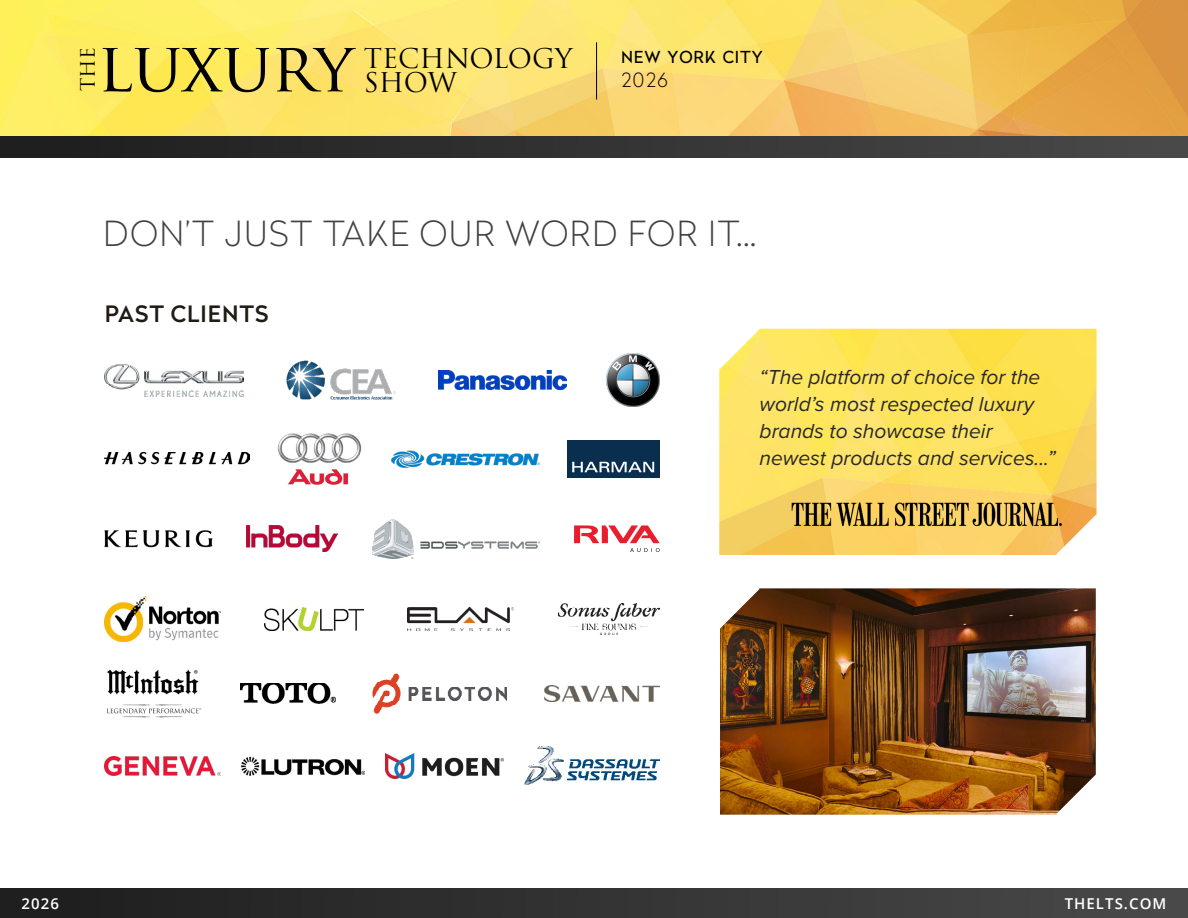
<style>
.page{position:relative;width:1188px;height:918px;background:#fff}
.page>*{position:absolute;margin:0;border:0;box-sizing:border-box;transform-origin:0 0}
.t1{font:67.65px "Trajan Pro";letter-spacing:-.01em;color:#000}
.t2{font:100 34.5px "Radikal";letter-spacing:.045em;color:#414042}
.t3{font:26.55px "Trajan Pro";color:#000}
.t4{font:500 22.5px "Radikal";letter-spacing:.045em;color:#1f1c16}
.t5{font:italic 21px/27px "Proxima Nova";color:#292829}
.t6{font:100 19.5px "Radikal";color:#000}
.t7{font:19.35px "Trajan Pro";color:#000}
.t8{font:16.5px "Radikal";letter-spacing:.05em;color:#000}
.t9{font:600 15px "Open Sans";letter-spacing:.07em;color:#fff}
</style>
<div class="page">
<img style="left:0;top:0;width:1188px;height:136px">
<div style="left:0;top:136px;width:1188px;height:22px;background:linear-gradient(to right,#1d1d1d,#494949)"></div>
<div style="left:0;top:889px;width:1188px;height:29px;background:linear-gradient(to right,#1d1d1d,#494949)"></div>
<img style="left:719px;top:329px;width:378px;height:226px">
<img style="left:104px;top:453px;width:145px;height:12px">
<img style="left:286px;top:360px;width:110px;height:40px">
<img style="left:606px;top:353px;width:54px;height:54px">
<img style="left:372px;top:519px;width:168px;height:39px">
<img style="left:391px;top:450px;width:148px;height:18px">
<div style="left:567px;top:441px;width:93px;height:37px;background:#0a2e4d"></div>
<svg style="left:572px;top:462px;width:82px;height:10px"></svg>
<img style="left:558px;top:603px;width:102px;height:32px">
<svg style="left:574px;top:525px;width:86px;height:27px"></svg>
<img style="left:277px;top:433px;width:85px;height:52px">
<img style="left:408px;top:608px;width:106px;height:22px">
<img style="left:104px;top:756px;width:116px;height:19px">
<img style="left:104px;top:530px;width:108px;height:18px">
<img style="left:107px;top:669px;width:95px;height:49px">
<img style="left:544px;top:685px;width:116px;height:17px">
<img style="left:790px;top:501px;width:272px;height:25px">
<img style="left:720px;top:588px;width:376px;height:227px">
<hr style="left:596px;top:42px;width:1px;height:58px;background:#000">
<img style="left:104px;top:364px;width:140px;height:32px">
<img style="left:246px;top:526px;width:92px;height:26px">
<img style="left:104px;top:597px;width:116px;height:44px">
<img style="left:240px;top:683px;width:96px;height:21px">
<img style="left:264px;top:608px;width:99px;height:22px">
<img style="left:373px;top:673px;width:134px;height:40px">
<img style="left:241px;top:756px;width:124px;height:20px">
<img style="left:385px;top:753px;width:118px;height:26px">
<img style="left:524px;top:747px;width:136px;height:38px">
<img style="left:438px;top:370px;width:129px;height:20px">
<h1 class="t1" style="left:97px;top:24px;width:258px">luxury</h1>
<p class="t3" style="left:364px;top:42px;width:210px">TECHNOLOGY</p>
<p class="t7" style="left:76px;top:91px;width:45px;rotate:-90deg">THE</p>
<p class="t3" style="left:364px;top:65px;width:95px">SHOW</p>
<p class="t8" style="left:621px;top:45px;width:143px">NEW YORK CITY</p>
<p class="t6" style="left:621px;top:66px;width:48px">2026</p>
<h2 class="t2" style="left:103px;top:210px;width:655px">DON’T JUST TAKE OUR WORD FOR IT...</h2>
<p class="t4" style="left:105px;top:298px;width:165px">PAST CLIENTS</p>
<p class="t5" style="left:760px;top:363px;width:298px">“The platform of choice for the world’s most respected luxury brands to showcase their newest products and services...”</p>
<p class="t9" style="left:22px;top:893px;width:39px">2026</p>
<p class="t9" style="left:1065px;top:893px;width:103px">THELTS.COM</p>
</div>
